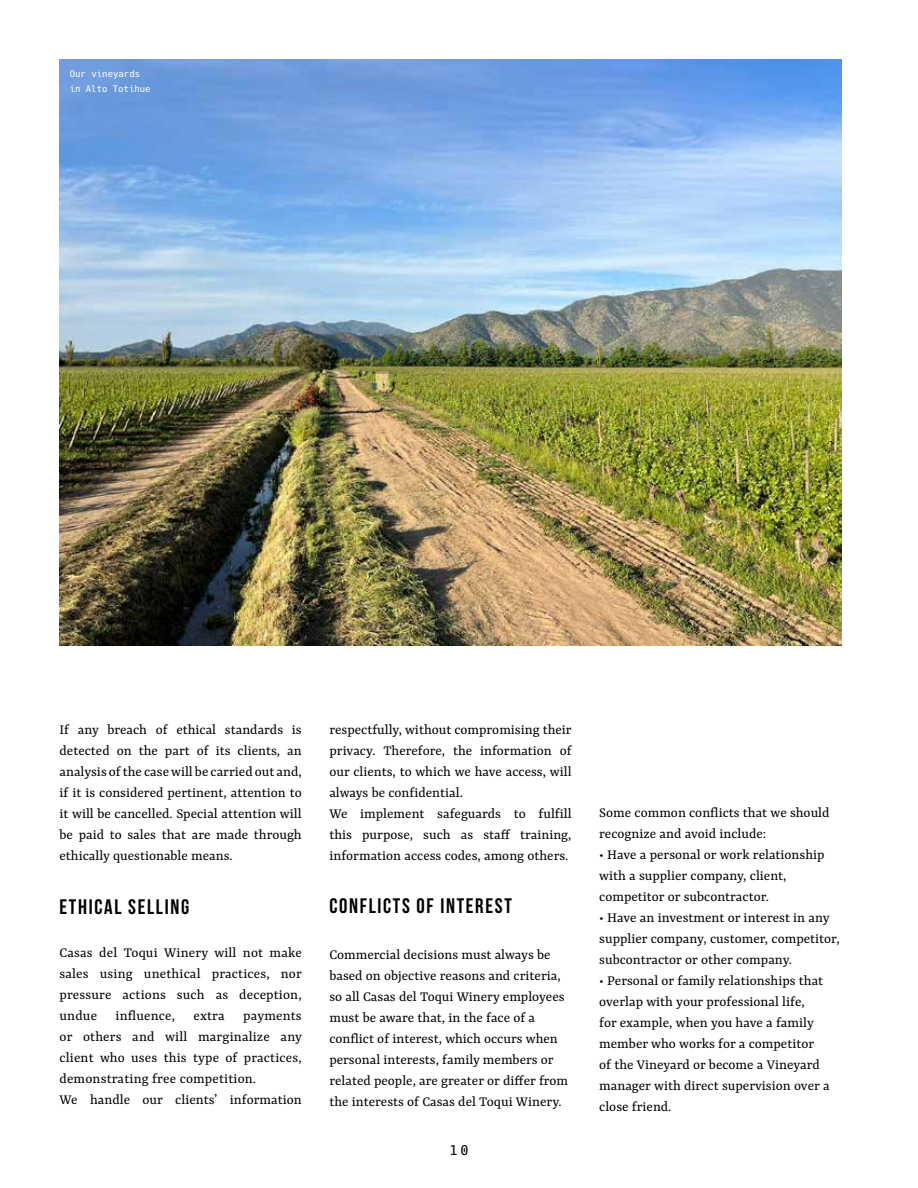
<style>
.page{position:relative;width:918px;height:1188px;background:#fff}
.page>*{position:absolute;margin:0;border:0;box-sizing:border-box;transform-origin:0 0}
.t1{font:21px "Bebas Neue";letter-spacing:.08em;color:#000}
.t2{font:15px/21px "Yrsa";color:#000}
.t3{font:13.5px "Hack";color:#000}
.t4{font:9px/15px "Hack";color:#fff}
</style>
<div class="page">
<img style="left:60px;top:60px;width:781px;height:586px">
<p class="t4" style="left:70px;top:67px;width:82px">Our vineyards in Alto Totihue</p>
<p class="t2" style="left:60px;top:720px;width:244px;text-align:justify">If any breach of ethical standards is detected on the part of its clients, an analysis of the case will be carried out and, if it is considered pertinent, attention to it will be cancelled. Special attention will be paid to sales that are made through ethically questionable means.</p>
<p class="t2" style="left:329px;top:720px;width:244px">respectfully, without compromising their privacy. Therefore, the information of our clients, to which we have access, will always be confidential.<br>We implement safeguards to fulfill this purpose, such as staff training, information access codes, among others.</p>
<h1 class="t1" style="left:60px;top:895px;width:131px">ETHICAL SELLING</h1>
<h1 class="t1" style="left:329px;top:894px;width:184px">CONFLICTS OF INTEREST</h1>
<p class="t2" style="left:60px;top:943px;width:244px">Casas del Toqui Winery will not make sales using unethical practices, nor pressure actions such as deception, undue influence, extra payments or others and will marginalize any client who uses this type of practices, demonstrating free competition.<br>We handle our clients’ information</p>
<p class="t2" style="left:329px;top:945px;width:240px">Commercial decisions must always be based on objective reasons and criteria, so all Casas del Toqui Winery employees must be aware that, in the face of a conflict of interest, which occurs when personal interests, family members or related people, are greater or differ from the interests of Casas del Toqui Winery.</p>
<p class="t3" style="left:450px;top:1142px;width:20px">10</p>
<p class="t2" style="left:599px;top:803px;width:232px">Some common conflicts that we should recognize and avoid include:</p>
<p class="t2" style="left:599px;top:845px;width:227px">• Have a personal or work relationship with a supplier company, client, competitor or subcontractor.</p>
<p class="t2" style="left:599px;top:908px;width:242px">• Have an investment or interest in any supplier company, customer, competitor, subcontractor or other company.</p>
<p class="t2" style="left:599px;top:971px;width:232px">• Personal or family relationships that overlap with your professional life,<br>for example, when you have a family member who works for a competitor of the Vineyard or become a Vineyard manager with direct supervision over a close friend.</p>
</div>
